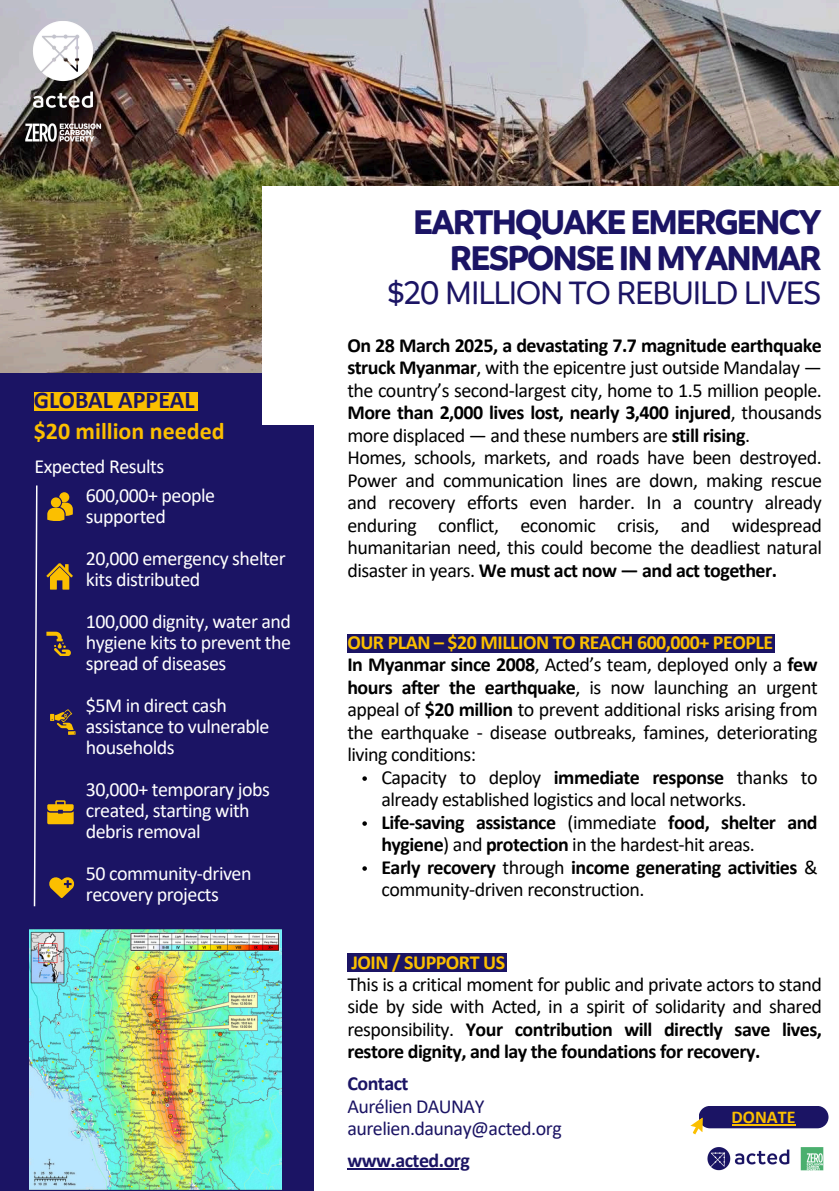
<style>
.page{position:relative;width:839px;height:1191px;background:#fff}
.page>*{position:absolute;margin:0;border:0;box-sizing:border-box;transform-origin:0 0}
.t1{font:700 36.8px/36px "Branding";letter-spacing:-.05em;color:#1b1464;text-align:right}
.t2{font:500 34.8px "Branding";letter-spacing:-.05em;color:#1b1464}
.t3{font:700 24px "Calibri";color:#fbbf00}
.t4{font:700 24px "Calibri";color:#1b1464}
.t5{font:20px/22.4px "Calibri";letter-spacing:-.025em;color:#000;text-align:justify}
.t6{font:20px/21px "Calibri";letter-spacing:-.025em;color:#fff}
.t7{font:700 20px/22.4px "Calibri";letter-spacing:-.025em;color:#000}
.t8{font:700 20px "Calibri";letter-spacing:-.025em;color:#fbbf00}
.t9{font:20px "Calibri";letter-spacing:-.025em;color:#1b1464}
.t10{font:700 20px "Calibri";letter-spacing:-.025em;color:#1b1464}
.t11{font:700 18px "Calibri";color:#fbbf00}
.s1{font-weight:700}
.s2{font-weight:400}
</style>
<div class="page">
<div style="left:0;top:354px;width:314px;height:837px;background:#1b1464"></div>
<img style="left:0;top:0;width:838px;height:373px">
<div style="left:262px;top:186px;width:576px;height:239px;background:#fff"></div>
<img style="left:707px;top:1147px;width:117px;height:24px">
<img style="left:0;top:0;width:128px;height:157px">
<div style="left:34px;top:392px;width:163px;height:19px;background:#fbbf00"></div>
<svg style="left:33px;top:485px;width:5px;height:422px"></svg>
<svg style="left:47px;top:492px;width:26px;height:29px"></svg>
<svg style="left:47px;top:800px;width:27px;height:24px"></svg>
<svg style="left:49px;top:877px;width:26px;height:21px"></svg>
<svg style="left:50px;top:709px;width:25px;height:26px"></svg>
<svg style="left:46px;top:563px;width:27px;height:27px"></svg>
<svg style="left:46px;top:632px;width:24px;height:24px"></svg>
<div style="left:347px;top:634px;width:428px;height:19px;background:#1b1464"></div>
<div style="left:347px;top:954px;width:160px;height:18px;background:#1b1464"></div>
<hr style="left:347px;top:1168px;width:122px;height:2px;background:#1b1464">
<img style="left:30px;top:930px;width:251px;height:259px">
<svg style="left:362px;top:776px;width:5px;height:5px"></svg>
<svg style="left:362px;top:821px;width:5px;height:5px"></svg>
<svg style="left:362px;top:866px;width:5px;height:5px"></svg>
<svg style="left:690px;top:1106px;width:138px;height:29px"></svg>
<hr style="left:731px;top:1124px;width:64px;height:2px;background:#fbbf00">
<p class="t4" style="left:34px;top:390px;width:162px">GLOBAL APPEAL</p>
<p class="t3" style="left:34px;top:421px;width:192px">$20 million needed</p>
<p class="t6" style="left:35px;top:458px;width:131px">Expected Results</p>
<p class="t6" style="left:86px;top:487px;width:131px">600,000+ people supported</p>
<p class="t6" style="left:86px;top:550px;width:201px">20,000 emergency shelter kits distributed</p>
<p class="t6" style="left:86px;top:613px;width:207px;text-align:justify">100,000 dignity, water and hygiene kits to prevent the spread of diseases</p>
<p class="t6" style="left:86px;top:697px;width:185px">$5M in direct cash assistance to vulnerable households</p>
<p class="t6" style="left:86px;top:781px;width:185px">30,000+ temporary jobs created, starting with debris removal</p>
<p class="t6" style="left:86px;top:865px;width:167px">50 community-driven recovery projects</p>
<p class="t1" style="left:413px;top:204px;width:410px">EARTHQUAKEEMERGENCY<br>RESPONSEINMYANMAR</p>
<p class="t2" style="left:387px;top:275px;width:435px">$20 MILLION TO REBUILD LIVES</p>
<p class="t5" style="left:347px;top:336px;width:476px"><span class="s1">On 28 March 2025, a devastating 7.7 magnitude earthquake struck Myanmar</span>, with the epicentre just outside Mandalay — the country’s second-largest city, home to 1.5 million people.<br><span class="s1">More than 2,000 lives lost, nearly 3,400 injured</span>, thousands more displaced — and these numbers are <span class="s1">still rising</span>.</p>
<p class="t5" style="left:347px;top:448px;width:476px">Homes, schools, markets, and roads have been destroyed.<br>Power and communication lines are down, making rescue and recovery efforts even harder. In a country already enduring conflict, economic crisis, and widespread humanitarian need, this could become the deadliest natural disaster in years. <span class="s1">We must act now — and act together.</span></p>
<p class="t8" style="left:347px;top:634px;width:427px">OUR PLAN – $20 MILLION TO REACH 600,000+ PEOPLE</p>
<p class="t5" style="left:347px;top:655px;width:472px"><span class="s1">In Myanmar since 2008</span>, Acted’s team, deployed only a <span class="s1">few hours after the earthquake</span>, is now launching an urgent appeal of <span class="s1">$20 million</span> to prevent additional risks arising from the earthquake - disease outbreaks, famines, deteriorating living conditions:</p>
<p class="t5" style="left:381px;top:768px;width:438px">Capacity to deploy <span class="s1">immediate response</span> thanks to already established logistics and local networks.</p>
<p class="t7" style="left:381px;top:813px;width:438px">Life-saving assistance <span class="s2">(immediate</span> food, shelter and hygiene<span class="s2">) and</span> protection <span class="s2">in the hardest-hit areas.</span></p>
<p class="t7" style="left:381px;top:858px;width:438px">Early recovery <span class="s2">through</span> income generating activities <span class="s2">&amp; community-driven reconstruction.</span></p>
<p class="t8" style="left:351px;top:954px;width:155px">JOIN / SUPPORT US</p>
<h1 class="t5" style="left:347px;top:975px;width:476px">This is a critical moment for public and private actors to stand side by side with Acted, in a spirit of solidarity and shared responsibility. <span class="s1">Your contribution will directly save lives, restore dignity, and lay the foundations for recovery.</span></h1>
<p class="t10" style="left:347px;top:1075px;width:63px">Contact</p>
<p class="t9" style="left:347px;top:1098px;width:138px">Aurélien DAUNAY</p>
<h2 class="t9" style="left:347px;top:1120px;width:216px">aurelien.daunay@acted.org</h2>
<h3 class="t10" style="left:347px;top:1152px;width:124px">www.acted.org</h3>
<p class="t11" style="left:731px;top:1109px;width:65px">DONATE</p>
</div>
